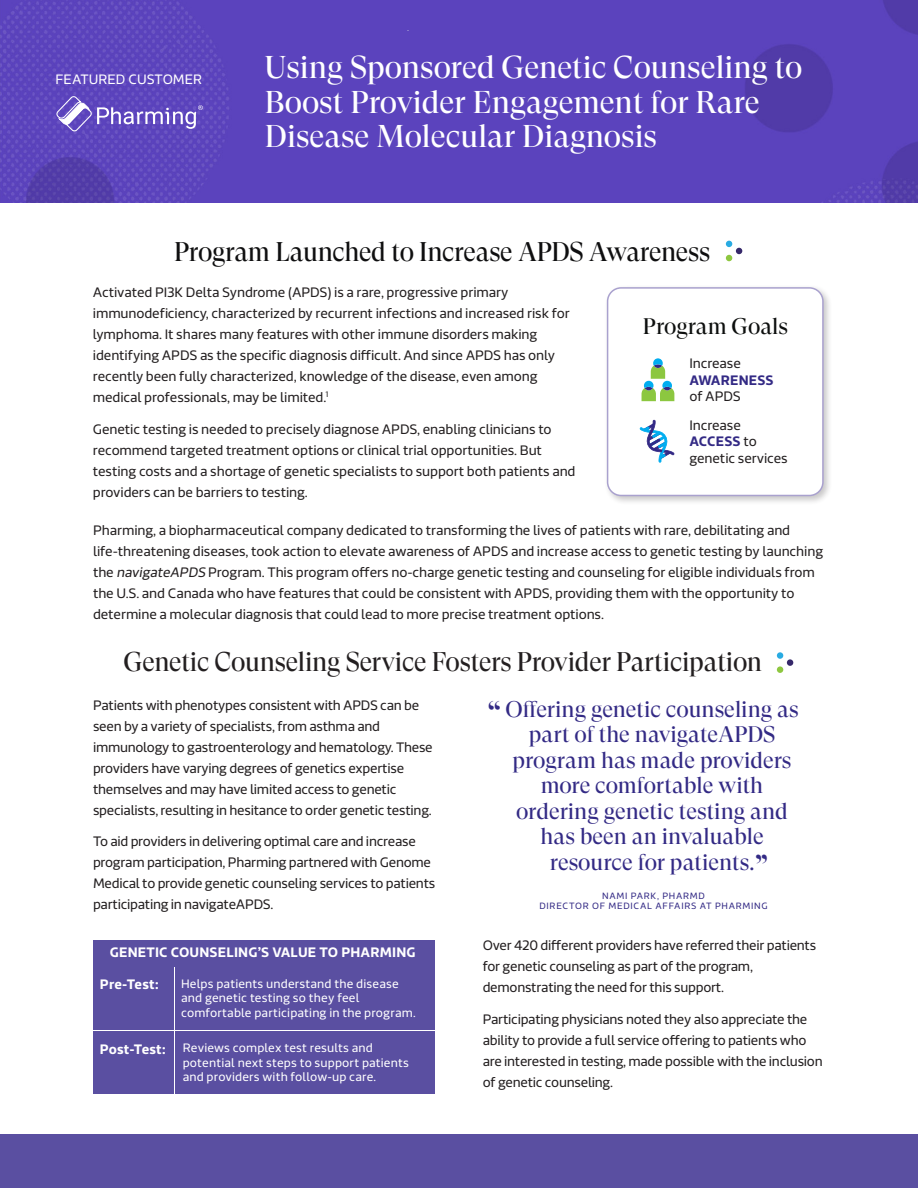
<style>
.page{position:relative;width:918px;height:1188px;background:#fff}
.page>*{position:absolute;margin:0;border:0;box-sizing:border-box;transform-origin:0 0}
.t1{font:36px "GT Super Display";color:#332a85}
.t2{font:31.5px/34.5px "GT Super Display";color:#fff}
.t3{font:27px "GT Super Display";letter-spacing:-.01em;color:#231f20}
.t4{font:27px "GT Super Display";letter-spacing:-.01em;color:#0f0f10}
.t5{font:22.5px/25.5px "GT Super Display";color:#332a85;text-align:center}
.t6{font:22.5px "GT Super Display";color:#0d0f0e}
.t7{font:13.5px/21px "Riona Sans";letter-spacing:-.015em;color:#231f20}
.t8{font:700 13.5px "Riona Sans";letter-spacing:.01em;color:#fff}
.t9{font:13.35px "Riona Sans";color:#fff}
.t10{font:12px/14.4px "Riona Sans";letter-spacing:.01em;color:#fff}
.t11{font:9px/10.5px "Riona Sans";letter-spacing:.075em;color:#332a85;text-align:center}
.s1{font-weight:700;color:#332a85}
.s2{font-style:italic}
</style>
<div class="page">
<div style="left:604px;top:284px;width:229px;height:221px;background:#231f20;opacity:.25"></div>
<div style="left:608px;top:288px;width:215px;height:207px;background:#fff;border-radius:14px"></div>
<div style="left:607px;top:287px;width:217px;height:209px;border:2px solid #a9a1ce;border-radius:14px"></div>
<svg style="left:726px;top:241px;width:16px;height:20px"></svg>
<div style="left:777px;top:652px;width:6px;height:7px;background:#29abe2;border-radius:50%"></div>
<div style="left:787px;top:659px;width:6px;height:7px;background:#36286a;border-radius:50%"></div>
<div style="left:777px;top:666px;width:6px;height:7px;background:#8ec740;border-radius:50%"></div>
<div style="left:93px;top:940px;width:341px;height:26px;background:#5a4fa1"></div>
<div style="left:175px;top:967px;width:259px;height:63px;background:#5a4fa1"></div>
<div style="left:175px;top:1031px;width:259px;height:63px;background:#5a4fa1"></div>
<div style="left:93px;top:967px;width:81px;height:63px;background:#5a4fa1"></div>
<div style="left:93px;top:1031px;width:81px;height:63px;background:#5a4fa1"></div>
<svg style="left:642px;top:358px;width:32px;height:43px"></svg>
<svg style="left:640px;top:420px;width:35px;height:43px"></svg>
<img style="left:0;top:0;width:918px;height:202px">
<svg style="left:55px;top:95px;width:148px;height:38px;background:#7662c7"></svg>
<div style="left:0;top:1134px;width:918px;height:54px;background:#5a4fa1"></div>
<p class="t9" style="left:56px;top:71px;width:148px">FEATURED CUSTOMER</p>
<p class="t2" style="left:265px;top:51px;width:539px">Using Sponsored Genetic Counseling to<br>Boost Provider Engagement for Rare<br>Disease Molecular Diagnosis</p>
<p class="t4" style="left:174px;top:238px;width:538px">Program Launched to Increase APDS Awareness</p>
<p class="t7" style="left:93px;top:282px;width:478px">Activated PI3K Delta Syndrome (APDS) is a rare, progressive primary immunodeficiency, characterized by recurrent infections and increased risk for lymphoma. It shares many features with other immune disorders making identifying APDS as the specific diagnosis difficult. And since APDS has only recently been fully characterized, knowledge of the disease, even among medical professionals, may be limited.<sup>1</sup></p>
<p class="t7" style="left:93px;top:419px;width:484px">Genetic testing is needed to precisely diagnose APDS, enabling clinicians to recommend targeted treatment options or clinical trial opportunities. But testing costs and a shortage of genetic specialists to support both patients and providers can be barriers to testing.</p>
<p class="t6" style="left:643px;top:314px;width:146px">Program Goals</p>
<p class="t7" style="left:689px;top:356px;width:86px;line-height:16.4px">Increase<br><span class="s1">AWARENESS </span>of APDS</p>
<p class="t7" style="left:689px;top:417px;width:100px;line-height:16.5px">Increase<br><span class="s1">ACCESS</span> to genetic services</p>
<p class="t7" style="left:93px;top:520px;width:732px">Pharming, a biopharmaceutical company dedicated to transforming the lives of patients with rare, debilitating and life-threatening diseases, took action to elevate awareness of APDS and increase access to genetic testing by launching the <span class="s2">navigateAPDS</span> Program. This program offers no-charge genetic testing and counseling for eligible individuals from the U.S. and Canada who have features that could be consistent with APDS, providing them with the opportunity to determine a molecular diagnosis that could lead to more precise treatment options.</p>
<p class="t3" style="left:123px;top:648px;width:640px">Genetic Counseling Service Fosters Provider Participation</p>
<p class="t7" style="left:93px;top:695px;width:341px">Patients with phenotypes consistent with APDS can be seen by a variety of specialists, from asthma and immunology to gastroenterology and hematology. These providers have varying degrees of genetics expertise themselves and may have limited access to genetic specialists, resulting in hesitance to order genetic testing.</p>
<p class="t7" style="left:93px;top:831px;width:344px">To aid providers in delivering optimal care and increase program participation, Pharming partnered with Genome Medical to provide genetic counseling services to patients participating in navigateAPDS.</p>
<p class="t8" style="left:110px;top:944px;width:307px">GENETIC COUNSELING’S VALUE TO PHARMING</p>
<p class="t8" style="left:100px;top:976px;width:61px">Pre-Test:</p>
<p class="t10" style="left:181px;top:977px;width:236px">Helps patients understand the disease and genetic testing so they feel comfortable participating in the program.</p>
<p class="t8" style="left:100px;top:1040px;width:68px">Post-Test:</p>
<p class="t10" style="left:183px;top:1041px;width:228px">Reviews complex test results and potential next steps to support patients and providers with follow-up care.</p>
<p class="t5" style="left:505px;top:697px;width:295px">Offering genetic counseling as part of the navigateAPDS program has made providers more comfortable with ordering genetic testing and has been an invaluable resource for patients.</p>
<p class="t11" style="left:539px;top:891px;width:230px">NAMI PARK, PHARMD<br>DIRECTOR OF MEDICAL AFFAIRS AT PHARMING</p>
<p class="t1" style="left:487px;top:696px;width:16px">“</p>
<p class="t1" style="left:755px;top:849px;width:16px">”</p>
<p class="t7" style="left:483px;top:935px;width:335px">Over 420 different providers have referred their patients for genetic counseling as part of the program, demonstrating the need for this support.</p>
<p class="t7" style="left:483px;top:1009px;width:341px">Participating physicians noted they also appreciate the ability to provide a full service offering to patients who are interested in testing, made possible with the inclusion of genetic counseling.</p>
</div>
